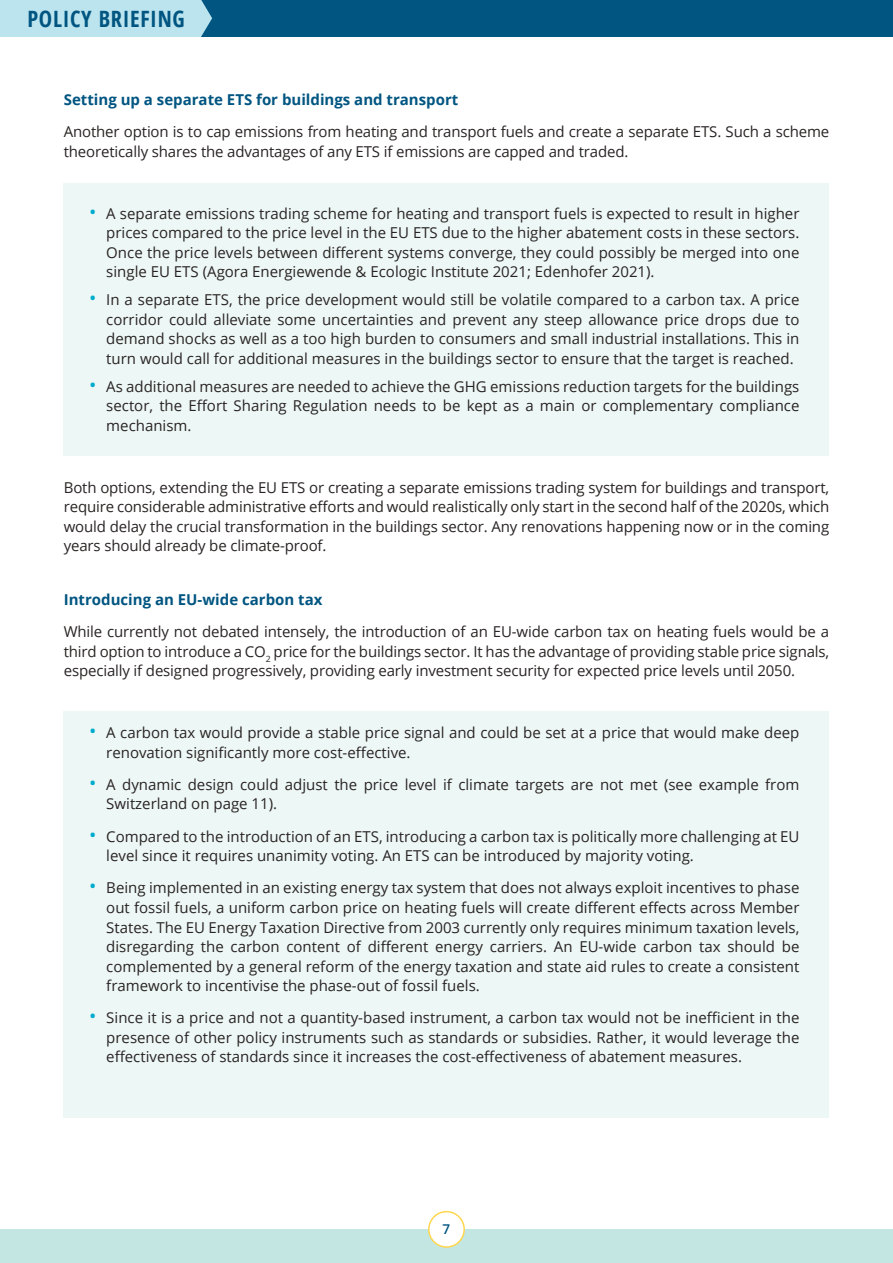
<style>
.page{position:relative;width:893px;height:1263px;background:#fff}
.page>*{position:absolute;margin:0;border:0;box-sizing:border-box;transform-origin:0 0}
.t1{font:700 condensed 22.5px "Open Sans";letter-spacing:.03em;color:#005581}
.BROOD{font:15px/19.5px "Open Sans";color:#292424;text-align:justify}
.BROOD-2{font:700 15px "Open Sans";color:#005581}
.t2{font:600 13.5px "Open Sans";color:#005581}
.s1{font-size:19.5px;color:#00accd}
</style>
<div class="page">
<div style="left:0;top:0;width:893px;height:37px;background:#005581"></div>
<div style="left:0;top:0;width:212px;height:37px;background:#bbe4ee"></div>
<div style="left:64px;top:184px;width:765px;height:272px;background:#edf7f5"></div>
<div style="left:64px;top:711px;width:765px;height:407px;background:#edf7f5"></div>
<div style="left:0;top:1229px;width:893px;height:34px;background:#c3e6e3"></div>
<div style="left:429px;top:1211px;width:35px;height:36px;background:#fff;border-radius:50%"></div>
<div style="left:428px;top:1211px;width:37px;height:37px;border:2px solid #ffd64f;border-radius:50%"></div>
<h1 class="t1" style="left:27px;top:3px;width:159px">POLICY BRIEFING</h1>
<p class="BROOD-2" style="left:64px;top:89px;width:396px">Setting up a separate ETS for buildings and transport</p>
<p class="BROOD" style="left:64px;top:122px;width:767px">Another option is to cap emissions from heating and transport fuels and create a separate ETS. Such a scheme theoretically shares the advantages of any ETS if emissions are capped and traded.</p>
<p class="BROOD" style="left:106px;top:203px;width:695px;text-indent:-17px"><span class="s1">•</span> A separate emissions trading scheme for heating and transport fuels is expected to result in higher prices compared to the price level in the EU ETS due to the higher abatement costs in these sectors.<br>Once the price levels between different systems converge, they could possibly be merged into one single EU ETS (Agora Energiewende &amp; Ecologic Institute 2021; Edenhofer 2021).</p>
<p class="BROOD" style="left:106px;top:290px;width:695px;text-indent:-17px"><span class="s1">•</span> In a separate ETS, the price development would still be volatile compared to a carbon tax. A price corridor could alleviate some uncertainties and prevent any steep allowance price drops due to demand shocks as well as a too high burden to consumers and small industrial installations. This in turn would call for additional measures in the buildings sector to ensure that the target is reached.</p>
<p class="BROOD" style="left:106px;top:376px;width:695px;text-indent:-17px"><span class="s1">•</span> As additional measures are needed to achieve the GHG emissions reduction targets for the buildings sector, the Effort Sharing Regulation needs to be kept as a main or complementary compliance mechanism.</p>
<p class="BROOD" style="left:64px;top:477px;width:767px">Both options, extending the EU ETS or creating a separate emissions trading system for buildings and transport, require considerable administrative efforts and would realistically only start in the second half of the 2020s, which would delay the crucial transformation in the buildings sector. Any renovations happening now or in the coming years should already be climate-proof.</p>
<p class="BROOD-2" style="left:64px;top:589px;width:260px">Introducing an EU-wide carbon tax</p>
<p class="BROOD" style="left:64px;top:622px;width:767px">While currently not debated intensely, the introduction of an EU-wide carbon tax on heating fuels would be a third option to introduce a CO<sub>2</sub> price for the buildings sector. It has the advantage of providing stable price signals, especially if designed progressively, providing early investment security for expected price levels until 2050.</p>
<p class="BROOD" style="left:106px;top:723px;width:695px;text-indent:-17px"><span class="s1">•</span> A carbon tax would provide a stable price signal and could be set at a price that would make deep renovation significantly more cost-effective.</p>
<p class="BROOD" style="left:106px;top:774px;width:695px;text-indent:-17px"><span class="s1">•</span> A dynamic design could adjust the price level if climate targets are not met (see example from<br>Switzerland on page 11).</p>
<p class="BROOD" style="left:106px;top:826px;width:695px;text-indent:-17px"><span class="s1">•</span> Compared to the introduction of an ETS, introducing a carbon tax is politically more challenging at EU level since it requires unanimity voting. An ETS can be introduced by majority voting.</p>
<p class="BROOD" style="left:106px;top:878px;width:695px;text-indent:-17px"><span class="s1">•</span> Being implemented in an existing energy tax system that does not always exploit incentives to phase out fossil fuels, a uniform carbon price on heating fuels will create different effects across Member States. The EU Energy Taxation Directive from 2003 currently only requires minimum taxation levels, disregarding the carbon content of different energy carriers. An EU-wide carbon tax should be complemented by a general reform of the energy taxation and state aid rules to create a consistent framework to incentivise the phase-out of fossil fuels.</p>
<p class="BROOD" style="left:106px;top:1008px;width:695px;text-indent:-17px"><span class="s1">•</span> Since it is a price and not a quantity-based instrument, a carbon tax would not be inefficient in the presence of other policy instruments such as standards or subsidies. Rather, it would leverage the effectiveness of standards since it increases the cost-effectiveness of abatement measures.</p>
<p class="t2" style="left:443px;top:1220px;width:9px">7</p>
</div>
